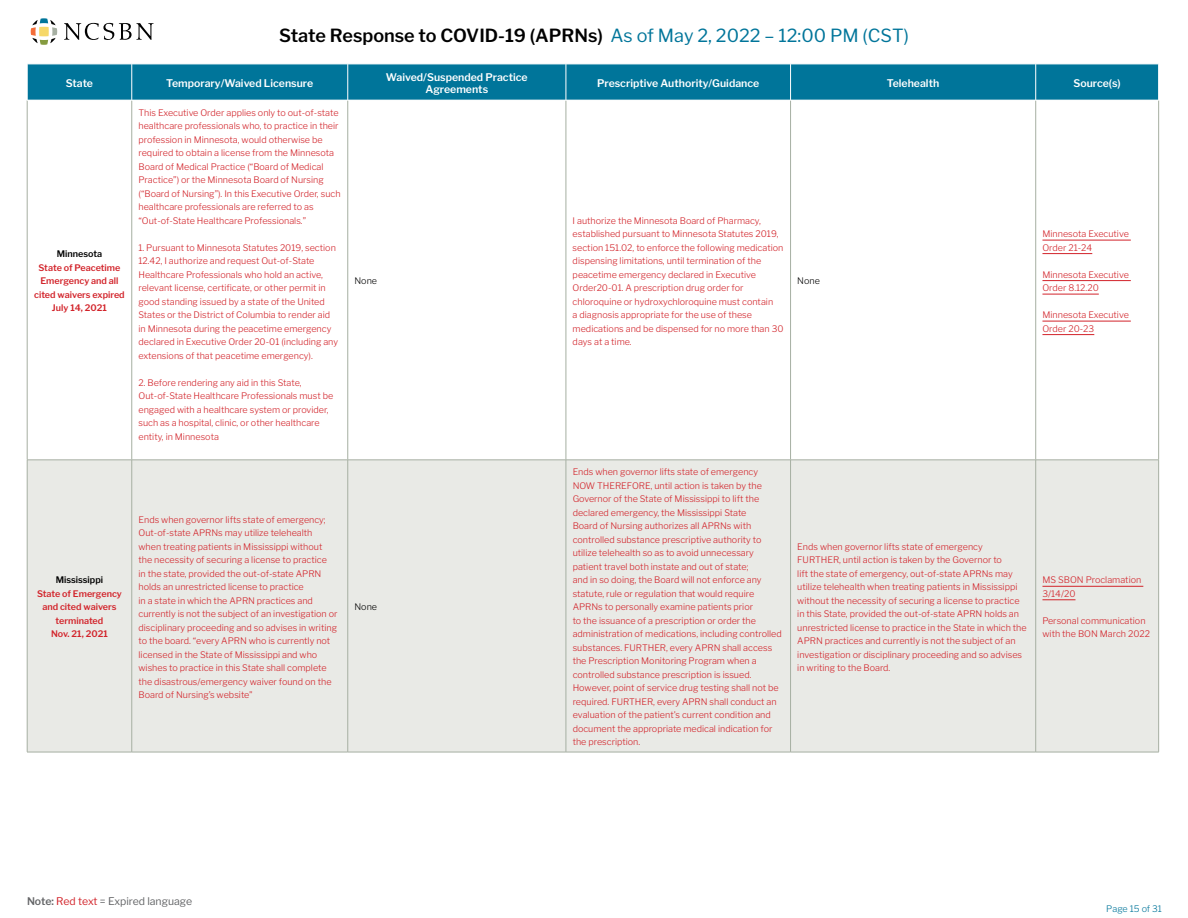
<style>
.page{position:relative;width:1188px;height:918px;background:#fff}
.page>*{position:absolute;margin:0;border:0;box-sizing:border-box;transform-origin:0 0}
.t1{font:600 18px "Libre Franklin";color:#000}
.t2{font:600 10.5px/12.6px "Libre Franklin";color:#fff;text-align:center}
.t3{font:10.5px "Libre Franklin";color:#636466}
.t4{font:300 9px/13.5px "Libre Franklin";color:#d2232a}
.t5{font:600 9px/13.5px "Libre Franklin";color:#d2232a;text-align:center}
.t6{font:600 9px "Libre Franklin";color:#000}
.t7{font:300 9px "Libre Franklin";color:#000}
.t8{font:300 9px "Libre Franklin";color:#00759a}
.s1{font-weight:400;color:#00759a}
.s2{font-weight:600}
.s3{color:#d2232a}
</style>
<div class="page">
<svg style="left:31px;top:18px;width:26px;height:27px"></svg>
<svg style="left:64px;top:23px;width:90px;height:17px"></svg>
<div style="left:28px;top:65px;width:1130px;height:35px;background:#00759a"></div>
<svg style="left:28px;top:101px;width:1130px;height:359px"></svg>
<div style="left:28px;top:461px;width:1130px;height:291px;background:#e9eae6"></div>
<hr style="left:27px;top:100px;width:1px;height:360px;background:#a6afa2">
<hr style="left:132px;top:100px;width:1px;height:360px;background:#a6afa2">
<hr style="left:348px;top:100px;width:1px;height:360px;background:#a6afa2">
<hr style="left:566px;top:100px;width:1px;height:360px;background:#a6afa2">
<hr style="left:790px;top:100px;width:1px;height:360px;background:#a6afa2">
<hr style="left:1035px;top:100px;width:1px;height:360px;background:#a6afa2">
<hr style="left:1158px;top:100px;width:1px;height:360px;background:#a6afa2">
<hr style="left:27px;top:460px;width:105px;height:1px;background:#a6afa2">
<hr style="left:27px;top:460px;width:1px;height:292px;background:#a6afa2">
<hr style="left:132px;top:460px;width:216px;height:1px;background:#a6afa2">
<hr style="left:132px;top:460px;width:1px;height:292px;background:#a6afa2">
<hr style="left:348px;top:460px;width:218px;height:1px;background:#a6afa2">
<hr style="left:348px;top:460px;width:1px;height:292px;background:#a6afa2">
<hr style="left:566px;top:460px;width:225px;height:1px;background:#a6afa2">
<hr style="left:566px;top:460px;width:1px;height:292px;background:#a6afa2">
<hr style="left:791px;top:460px;width:245px;height:1px;background:#a6afa2">
<hr style="left:790px;top:460px;width:1px;height:292px;background:#a6afa2">
<hr style="left:1036px;top:460px;width:123px;height:1px;background:#a6afa2">
<hr style="left:1035px;top:460px;width:1px;height:292px;background:#a6afa2">
<hr style="left:1158px;top:460px;width:1px;height:292px;background:#a6afa2">
<hr style="left:27px;top:752px;width:105px;height:1px;background:#a6afa2">
<hr style="left:132px;top:752px;width:216px;height:1px;background:#a6afa2">
<hr style="left:348px;top:752px;width:218px;height:1px;background:#a6afa2">
<hr style="left:566px;top:752px;width:225px;height:1px;background:#a6afa2">
<hr style="left:791px;top:752px;width:245px;height:1px;background:#a6afa2">
<hr style="left:1036px;top:752px;width:123px;height:1px;background:#a6afa2">
<hr style="left:132px;top:64px;width:1px;height:36px;background:#fff">
<hr style="left:348px;top:64px;width:1px;height:36px;background:#fff">
<hr style="left:566px;top:64px;width:1px;height:36px;background:#fff">
<hr style="left:790px;top:64px;width:1px;height:36px;background:#fff">
<hr style="left:1035px;top:64px;width:1px;height:36px;background:#fff">
<hr style="left:27px;top:100px;width:105px;height:1px;background:#fff">
<hr style="left:132px;top:100px;width:216px;height:1px;background:#fff">
<hr style="left:348px;top:100px;width:218px;height:1px;background:#fff">
<hr style="left:566px;top:100px;width:225px;height:1px;background:#fff">
<hr style="left:791px;top:100px;width:245px;height:1px;background:#fff">
<hr style="left:1036px;top:100px;width:123px;height:1px;background:#fff">
<hr style="left:1042px;top:240px;width:89px;height:1px;background:#d2232a">
<hr style="left:1042px;top:253px;width:50px;height:1px;background:#d2232a">
<hr style="left:1042px;top:280px;width:89px;height:1px;background:#d2232a">
<hr style="left:1042px;top:294px;width:57px;height:1px;background:#d2232a">
<hr style="left:1042px;top:321px;width:89px;height:1px;background:#d2232a">
<hr style="left:1042px;top:334px;width:52px;height:1px;background:#d2232a">
<hr style="left:1042px;top:586px;width:101px;height:1px;background:#d2232a">
<hr style="left:1042px;top:600px;width:33px;height:1px;background:#d2232a">
<h1 class="t1" style="left:279px;top:24px;width:631px">State Response to COVID-19 (APRNs) <span class="s1">As of May 2, 2022 – 12:00 PM (CST)</span></h1>
<p class="t2" style="left:66px;top:77px;width:29px">State</p>
<p class="t2" style="left:166px;top:77px;width:148px">Temporary/Waived Licensure</p>
<p class="t2" style="left:386px;top:71px;width:143px">Waived/Suspended Practice<br>Agreements</p>
<p class="t2" style="left:597px;top:77px;width:164px">Prescriptive Authority/Guidance</p>
<p class="t2" style="left:887px;top:77px;width:54px">Telehealth</p>
<p class="t2" style="left:1073px;top:77px;width:49px">Source(s)</p>
<p class="t6" style="left:57px;top:249px;width:47px">Minnesota</p>
<p class="t5" style="left:34px;top:261px;width:92px">State of Peacetime<br>Emergency and all cited waivers expired<br>July 14, 2021</p>
<p class="t4" style="left:139px;top:106px;width:204px">This Executive Order applies only to out-of-state healthcare professionals who, to practice in their profession in Minnesota, would otherwise be required to obtain a license from the Minnesota Board of Medical Practice (“Board of Medical Practice”) or the Minnesota Board of Nursing (“Board of Nursing”). In this Executive Order, such healthcare professionals are referred to as “Out-of-State Healthcare Professionals.”</p>
<p class="t4" style="left:139px;top:241px;width:201px">1. Pursuant to Minnesota Statutes 2019, section 12.42, I authorize and request Out-of-State Healthcare Professionals who hold an active, relevant license, certificate, or other permit in good standing issued by a state of the United States or the District of Columbia to render aid in Minnesota during the peacetime emergency declared in Executive Order 20-01 (including any extensions of that peacetime emergency).</p>
<p class="t4" style="left:139px;top:376px;width:196px">2. Before rendering any aid in this State, Out-of-State Healthcare Professionals must be engaged with a healthcare system or provider, such as a hospital, clinic, or other healthcare entity, in Minnesota</p>
<p class="t7" style="left:355px;top:276px;width:24px">None</p>
<p class="t6" style="left:56px;top:575px;width:49px">Mississippi</p>
<p class="t5" style="left:37px;top:587px;width:86px">State of Emergency and cited waivers terminated<br>Nov. 21, 2021</p>
<p class="t4" style="left:139px;top:513px;width:200px">Ends when governor lifts state of emergency; Out-of-state APRNs may utilize telehealth when treating patients in Mississippi without the necessity of securing a license to practice<br>in the state, provided the out-of-state APRN holds an unrestricted license to practice<br>in a state in which the APRN practices and currently is not the subject of an investigation or disciplinary proceeding and so advises in writing to the board. “every APRN who is currently not licensed in the State of Mississippi and who wishes to practice in this State shall complete the disastrous/emergency waiver found on the Board of Nursing’s website"</p>
<p class="t7" style="left:355px;top:602px;width:24px">None</p>
<p class="t3" style="left:27px;top:895px;width:167px"><span class="s2">Note:</span> <span class="s3">Red text</span> = Expired language</p>
<p class="t4" style="left:573px;top:214px;width:212px">I authorize the Minnesota Board of Pharmacy, established pursuant to Minnesota Statutes 2019, section 151.02, to enforce the following medication dispensing limitations, until termination of the peacetime emergency declared in Executive Order20-01. A prescription drug order for chloroquine or hydroxychloroquine must contain<br>a diagnosis appropriate for the use of these medications and be dispensed for no more than 30 days at a time.</p>
<p class="t7" style="left:797px;top:276px;width:24px">None</p>
<p class="t4" style="left:1042px;top:227px;width:88px">Minnesota Executive<br>Order 21-24</p>
<p class="t4" style="left:1042px;top:268px;width:88px">Minnesota Executive<br>Order 8.12.20</p>
<p class="t4" style="left:1042px;top:308px;width:88px">Minnesota Executive<br>Order 20-23</p>
<p class="t4" style="left:573px;top:465px;width:211px">Ends when governor lifts state of emergency NOW THEREFORE, until action is taken by the Governor of the State of Mississippi to lift the declared emergency, the Mississippi State<br>Board of Nursing authorizes all APRNs with controlled substance prescriptive authority to utilize telehealth so as to avoid unnecessary patient travel both instate and out of state;<br>and in so doing, the Board will not enforce any statute, rule or regulation that would require APRNs to personally examine patients prior<br>to the issuance of a prescription or order the administration of medications, including controlled substances. FURTHER, every APRN shall access the Prescription Monitoring Program when a controlled substance prescription is issued.<br>However, point of service drug testing shall not be required. FURTHER, every APRN shall conduct an evaluation of the patient's current condition and document the appropriate medical indication for the prescription.</p>
<p class="t4" style="left:797px;top:540px;width:231px">Ends when governor lifts state of emergency FURTHER, until action is taken by the Governor to<br>lift the state of emergency, out-of-state APRNs may utilize telehealth when treating patients in Mississippi without the necessity of securing a license to practice in this State, provided the out-of-state APRN holds an unrestricted license to practice in the State in which the APRN practices and currently is not the subject of an investigation or disciplinary proceeding and so advises in writing to the Board.</p>
<p class="t4" style="left:1042px;top:573px;width:100px">MS SBON Proclamation<br>3/14/20</p>
<p class="t4" style="left:1042px;top:614px;width:109px">Personal communication with the BON March 2022</p>
<p class="t8" style="left:1106px;top:903px;width:57px">Page 15 of 31</p>
</div>
